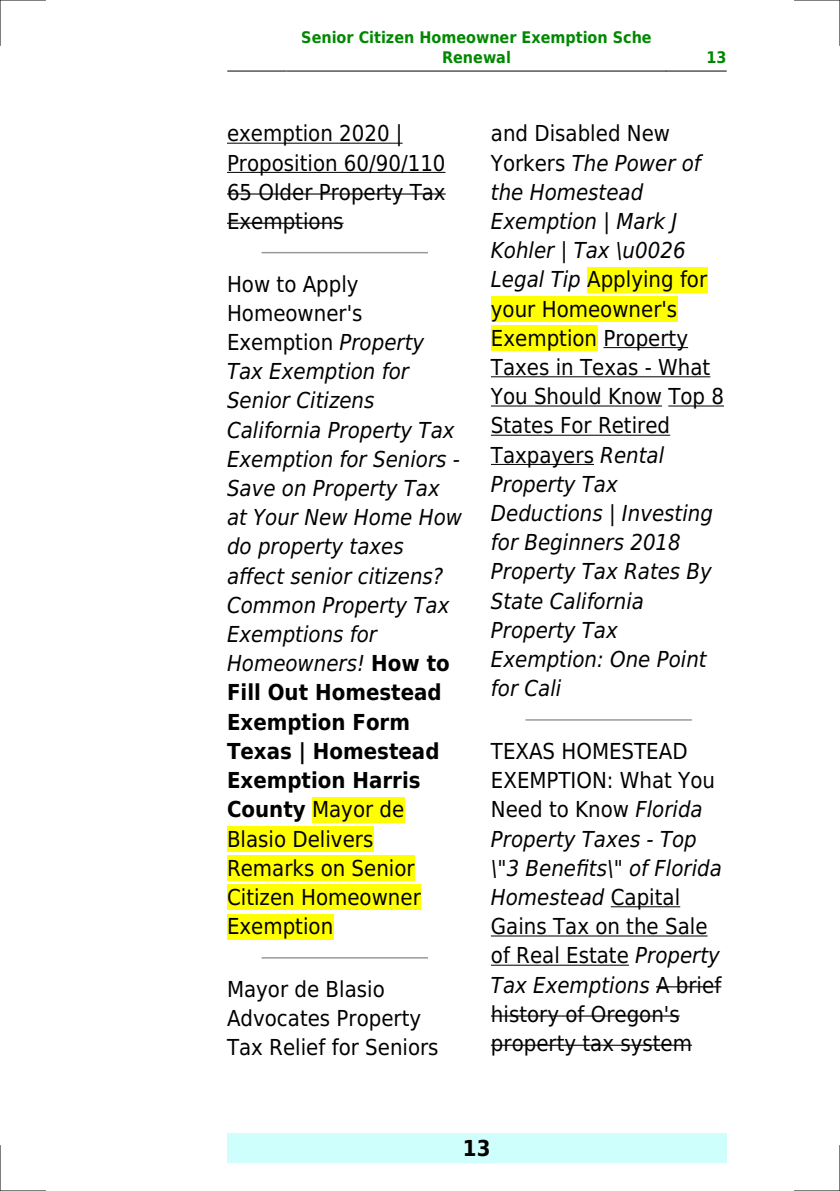
<style>
.page{position:relative;width:840px;height:1191px;background:#fff}
.page>*{position:absolute;margin:0;border:0;box-sizing:border-box;transform-origin:0 0}
.t1{font:italic 22px/29.2px "DejaVu Sans Condensed";color:#000}
.t2{font:22px/29.2px "DejaVu Sans Condensed";color:#000}
.t3{font:700 22px "DejaVu Sans Condensed";color:#000}
.t4{font:700 16px/19.2px "DejaVu Sans Condensed";color:#080;text-align:center}
.s1{font-style:normal}
.s2{font-weight:700;font-style:normal}
.s3{font-style:italic}
</style>
<div class="page">
<hr style="left:227px;top:71px;width:59px;height:1px;background:#000">
<hr style="left:287px;top:71px;width:378px;height:1px;background:#000">
<hr style="left:666px;top:71px;width:59px;height:1px;background:#000">
<div style="left:227px;top:1133px;width:499px;height:29px;background:#cffffc"></div>
<hr style="left:227px;top:143px;width:175px;height:1px;background:#000">
<hr style="left:227px;top:172px;width:218px;height:1px;background:#000">
<hr style="left:227px;top:193px;width:218px;height:2px;background:#000">
<hr style="left:227px;top:223px;width:116px;height:1px;background:#000">
<hr style="left:262px;top:252px;width:165px;height:1px;background:#999">
<div style="left:312px;top:797px;width:92px;height:25px;background:#ff0"></div>
<div style="left:227px;top:826px;width:146px;height:25px;background:#ff0"></div>
<div style="left:227px;top:855px;width:187px;height:26px;background:#ff0"></div>
<div style="left:227px;top:884px;width:193px;height:26px;background:#ff0"></div>
<div style="left:227px;top:913px;width:106px;height:26px;background:#ff0"></div>
<hr style="left:262px;top:957px;width:165px;height:1px;background:#999">
<div style="left:587px;top:267px;width:119px;height:25px;background:#ff0"></div>
<div style="left:490px;top:296px;width:187px;height:26px;background:#ff0"></div>
<div style="left:490px;top:325px;width:107px;height:26px;background:#ff0"></div>
<hr style="left:603px;top:347px;width:84px;height:1px;background:#000">
<hr style="left:490px;top:376px;width:220px;height:1px;background:#000">
<hr style="left:490px;top:405px;width:171px;height:1px;background:#000">
<hr style="left:668px;top:405px;width:55px;height:1px;background:#000">
<hr style="left:490px;top:435px;width:179px;height:1px;background:#000">
<hr style="left:490px;top:464px;width:103px;height:1px;background:#000">
<hr style="left:526px;top:719px;width:164px;height:1px;background:#999">
<hr style="left:610px;top:906px;width:69px;height:1px;background:#000">
<hr style="left:490px;top:935px;width:217px;height:1px;background:#000">
<hr style="left:490px;top:964px;width:138px;height:1px;background:#000">
<hr style="left:655px;top:986px;width:65px;height:1px;background:#000">
<hr style="left:490px;top:1015px;width:189px;height:1px;background:#000">
<hr style="left:490px;top:1044px;width:201px;height:1px;background:#000">
<hr style="left:0;top:0;width:45px;height:1px;background:#000">
<hr style="left:794px;top:0;width:45px;height:1px;background:#000">
<hr style="left:0;top:1190px;width:45px;height:1px;background:#000">
<hr style="left:794px;top:1190px;width:45px;height:1px;background:#000">
<hr style="left:0;top:0;width:1px;height:45px;background:#000">
<hr style="left:0;top:1145px;width:1px;height:46px;background:#000">
<hr style="left:839px;top:0;width:1px;height:45px;background:#000">
<hr style="left:839px;top:1145px;width:1px;height:46px;background:#000">
<p class="t4" style="left:301px;top:28px;width:352px">Senior Citizen Homeowner Exemption Sche<br>Renewal</p>
<p class="t4" style="left:706px;top:48px;width:22px">13</p>
<p class="t2" style="left:227px;top:119px;width:220px">exemption 2020 |<br>Proposition 60/90/110<br>65 Older Property Tax<br>Exemptions</p>
<p class="t1" style="left:227px;top:269px;width:236px"><span class="s1">How to Apply<br>Homeowner's<br>Exemption</span> Property<br>Tax Exemption for<br>Senior Citizens<br>California Property Tax<br>Exemption for Seniors -<br>Save on Property Tax at Your New Home How do property taxes affect senior citizens?<br>Common Property Tax<br>Exemptions for<br>Homeowners! <span class="s2">How to<br>Fill Out Homestead<br>Exemption Form<br>Texas | Homestead<br>Exemption Harris<br>County</span> <span class="s1">Mayor de<br>Blasio Delivers<br>Remarks on Senior<br>Citizen Homeowner<br>Exemption</span></p>
<p class="t2" style="left:227px;top:974px;width:213px">Mayor de Blasio<br>Advocates Property<br>Tax Relief for Seniors</p>
<p class="t1" style="left:490px;top:119px;width:234px"><span class="s1">and Disabled New<br>Yorkers</span> The Power of the Homestead<br>Exemption | Mark J<br>Kohler | Tax \u0026<br>Legal Tip <span class="s1">Applying for your Homeowner's<br>Exemption Property<br>Taxes in Texas - What<br>You Should Know Top 8<br>States For Retired<br>Taxpayers</span> Rental<br>Property Tax<br>Deductions | Investing for Beginners 2018<br>Property Tax Rates By<br>State California<br>Property Tax<br>Exemption: One Point for Cali</p>
<p class="t2" style="left:490px;top:736px;width:232px">TEXAS HOMESTEAD<br>EXEMPTION: What You<br>Need to Know <span class="s3">Florida<br>Property Taxes - Top \"3 Benefits\" of Florida<br>Homestead</span> Capital<br>Gains Tax on the Sale of Real Estate <span class="s3">Property<br>Tax Exemptions</span> A brief history of Oregon's property tax system</p>
<p class="t3" style="left:462px;top:1135px;width:29px">13</p>
</div>
